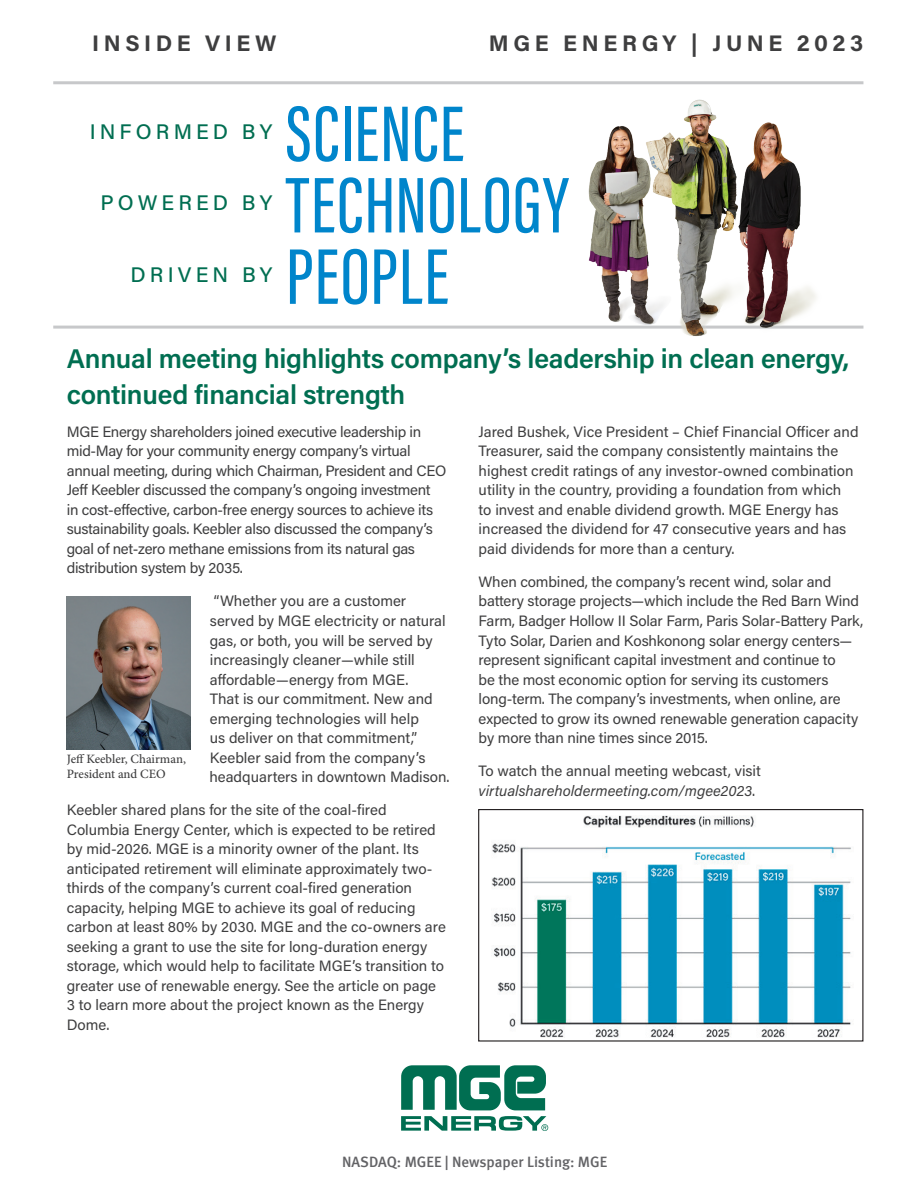
<style>
.page{position:relative;width:919px;height:1190px;background:#fff}
.page>*{position:absolute;margin:0;border:0;box-sizing:border-box;transform-origin:0 0}
.t1{font:500 81.3px "Acumin Pro Extra Cond";letter-spacing:.015em;color:#0085cb}
.t2{font:600 27px/36px "Acumin Pro";letter-spacing:-.01em;color:#006e51}
.t3{font:700 22.5px "Acumin Pro";letter-spacing:.205em;color:#3e3e3f}
.t4{font:500 21.15px "Acumin Pro";letter-spacing:.195em;color:#006e51}
.t5{font:15px/19.5px "Acumin Pro";letter-spacing:-.005em;color:#3e3e3f}
.t6{font:italic 15px/19.5px "Acumin Pro";color:#3e3e3f}
.t7{font:15px "Meta Medium LF";color:#636366}
.t8{font:500 12.75px/15px "Minion Pro";color:#3e3e3f}
.s1{font-style:normal}
</style>
<div class="page">
<svg style="left:401px;top:1065px;width:145px;height:45px"></svg>
<svg style="left:401px;top:1116px;width:147px;height:15px"></svg>
<img style="left:67px;top:596px;width:124px;height:153px">
<img style="left:492px;top:815px;width:359px;height:223px">
<div style="left:478px;top:809px;width:385px;height:232px;border:1px solid #231f20"></div>
<hr style="left:53px;top:325px;width:810px;height:3px;background:#c7c8ca">
<hr style="left:53px;top:81px;width:810px;height:3px;background:#c7c8ca">
<img style="left:553px;top:126px;width:78px;height:203px">
<img style="left:766px;top:122px;width:67px;height:207px">
<img style="left:631px;top:99px;width:135px;height:237px">
<h3 class="t3" style="left:92px;top:28px;width:186px">INSIDE VIEW</h3>
<h3 class="t3" style="left:489px;top:28px;width:376px">MGE ENERGY | JUNE 2023</h3>
<h3 class="t4" style="left:90px;top:117px;width:184px">INFORMED BY</h3>
<h3 class="t4" style="left:100px;top:188px;width:173px">POWERED BY</h3>
<h3 class="t4" style="left:130px;top:260px;width:143px">DRIVEN BY</h3>
<h1 class="t1" style="left:286px;top:85px;width:180px">SCIENCE</h1>
<h1 class="t1" style="left:286px;top:156px;width:284px">TECHNOLOGY</h1>
<h1 class="t1" style="left:286px;top:227px;width:164px">PEOPLE</h1>
<h2 class="t2" style="left:67px;top:339px;width:784px">Annual meeting highlights company’s leadership in clean energy, continued financial strength</h2>
<p class="t5" style="left:67px;top:421px;width:381px">MGE Energy shareholders joined executive leadership in mid-May for your community energy company’s virtual annual meeting, during which Chairman, President and CEO Jeff Keebler discussed the company’s ongoing investment<br>in cost-effective, carbon-free energy sources to achieve its sustainability goals. Keebler also discussed the company’s goal of net-zero methane emissions from its natural gas distribution system by 2035.</p>
<p class="t5" style="left:209px;top:591px;width:242px">“Whether you are a customer served by MGE electricity or natural gas, or both, you will be served by increasingly cleaner—while still affordable—energy from MGE.<br>That is our commitment. New and emerging technologies will help<br>us deliver on that commitment,”<br>Keebler said from the company’s headquarters in downtown Madison.</p>
<p class="t5" style="left:67px;top:799px;width:381px">Keebler shared plans for the site of the coal-fired Columbia Energy Center, which is expected to be retired by mid-2026. MGE is a minority owner of the plant. Its anticipated retirement will eliminate approximately two&shy;thirds of the company’s current coal-fired generation capacity, helping MGE to achieve its goal of reducing carbon at least 80% by 2030. MGE and the co-owners are seeking a grant to use the site for long-duration energy storage, which would help to facilitate MGE’s transition to greater use of renewable energy. See the article on page 3 to learn more about the project known as the Energy Dome.</p>
<p class="t5" style="left:478px;top:421px;width:381px">Jared Bushek, Vice President – Chief Financial Officer and Treasurer, said the company consistently maintains the highest credit ratings of any investor-owned combination utility in the country, providing a foundation from which<br>to invest and enable dividend growth. MGE Energy has increased the dividend for 47 consecutive years and has paid dividends for more than a century.</p>
<p class="t5" style="left:478px;top:571px;width:386px">When combined, the company’s recent wind, solar and battery storage projects—which include the Red Barn Wind Farm, Badger Hollow II Solar Farm, Paris Solar-Battery Park, Tyto Solar, Darien and Koshkonong solar energy centers— represent significant capital investment and continue to<br>be the most economic option for serving its customers long-term. The company’s investments, when online, are expected to grow its owned renewable generation capacity by more than nine times since 2015.</p>
<p class="t6" style="left:478px;top:760px;width:284px"><span class="s1">To watch the annual meeting webcast, visit </span>virtualshareholdermeeting.com/mgee2023<span class="s1">.</span></p>
<p class="t8" style="left:67px;top:752px;width:121px">Jeff Keebler, Chairman,<br>President and CEO</p>
<p class="t7" style="left:342px;top:1153px;width:267px">NASDAQ: MGEE | Newspaper Listing: MGE</p>
</div>
